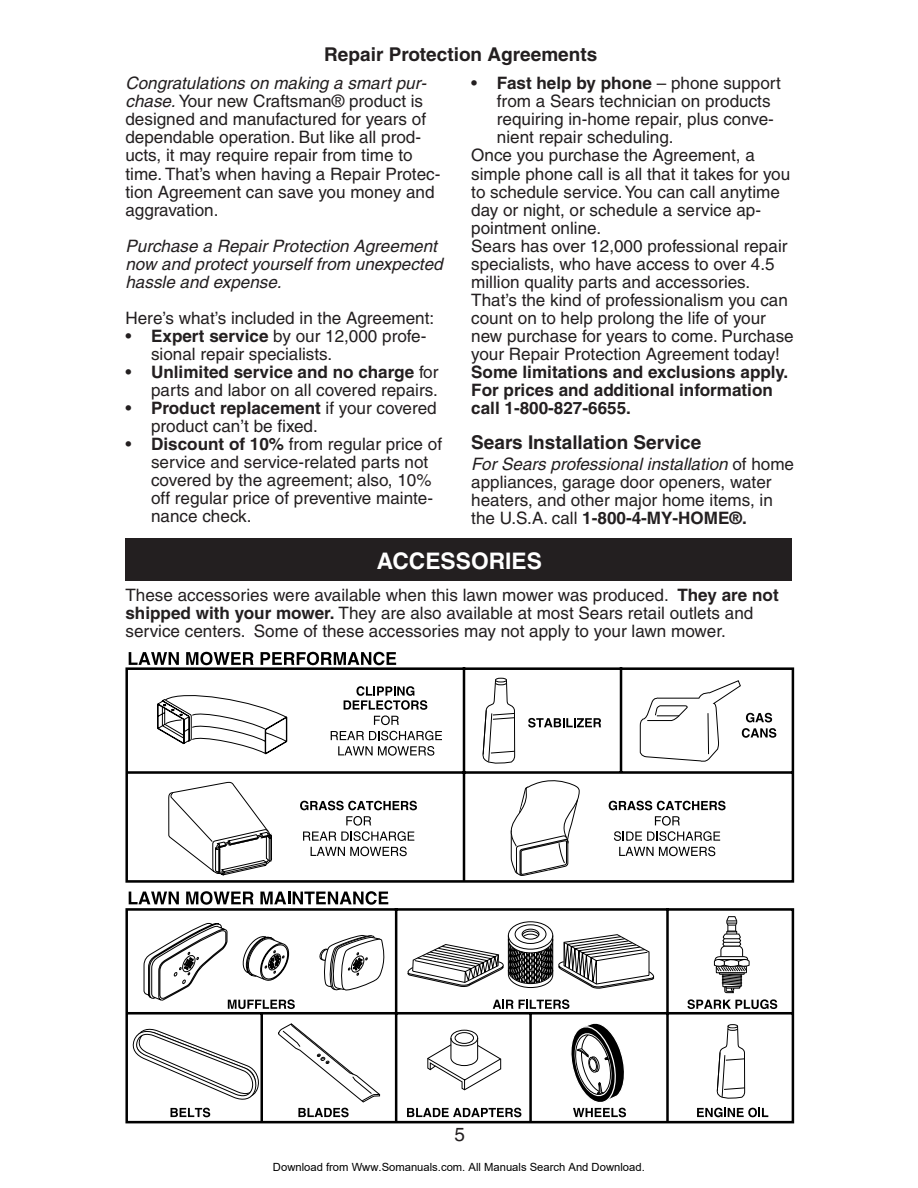
<style>
.page{position:relative;width:918px;height:1188px;background:#fff}
.page>*{position:absolute;margin:0;border:0;box-sizing:border-box;transform-origin:0 0}
.t1{font:700 22.8px "Helvetica";color:#fff}
.t2{font:700 19.05px "Helvetica";color:#231f20}
.t3{font:19.05px "Helvetica";color:#231f20}
.t4{font:17.1px/18px "Helvetica";color:#231f20}
.t5{font:700 17.1px/18px "Helvetica";color:#231f20}
.t6{font:italic 17.1px/18px "Helvetica";color:#231f20}
.t7{font:11.25px "Arial";color:#000}
.s1{font-style:italic}
.s2{font-weight:700}
.s3{font-weight:400}
</style>
<div class="page">
<div style="left:125px;top:538px;width:667px;height:43px;background:#231f20"></div>
<svg style="left:125px;top:665px;width:669px;height:218px"></svg>
<svg style="left:129px;top:652px;width:50px;height:13px"></svg>
<svg style="left:186px;top:652px;width:68px;height:13px"></svg>
<svg style="left:261px;top:652px;width:135px;height:13px"></svg>
<svg style="left:129px;top:892px;width:50px;height:12px"></svg>
<svg style="left:186px;top:891px;width:68px;height:14px"></svg>
<svg style="left:260px;top:891px;width:128px;height:14px"></svg>
<svg style="left:528px;top:718px;width:73px;height:10px"></svg>
<svg style="left:609px;top:801px;width:117px;height:9px"></svg>
<svg style="left:614px;top:816px;width:106px;height:25px"></svg>
<svg style="left:619px;top:847px;width:96px;height:9px"></svg>
<svg style="left:300px;top:801px;width:117px;height:9px"></svg>
<svg style="left:303px;top:816px;width:111px;height:25px"></svg>
<svg style="left:311px;top:847px;width:96px;height:9px"></svg>
<svg style="left:344px;top:686px;width:83px;height:39px"></svg>
<svg style="left:331px;top:731px;width:111px;height:9px"></svg>
<svg style="left:338px;top:746px;width:96px;height:10px"></svg>
<svg style="left:125px;top:908px;width:669px;height:216px"></svg>
<svg style="left:493px;top:999px;width:76px;height:10px"></svg>
<svg style="left:688px;top:999px;width:89px;height:10px"></svg>
<svg style="left:407px;top:1108px;width:114px;height:9px"></svg>
<svg style="left:714px;top:916px;width:36px;height:77px"></svg>
<div style="left:719px;top:972px;width:26px;height:3px;background:#fff;border:1px solid #000"></div>
<svg style="left:640px;top:680px;width:136px;height:83px"></svg>
<svg style="left:482px;top:679px;width:33px;height:86px"></svg>
<svg style="left:728px;top:1024px;width:10px;height:4px"></svg>
<svg style="left:697px;top:1026px;width:71px;height:91px"></svg>
<svg style="left:406px;top:921px;width:249px;height:68px"></svg>
<svg style="left:568px;top:1020px;width:59px;height:97px"></svg>
<svg style="left:168px;top:782px;width:104px;height:95px"></svg>
<svg style="left:157px;top:689px;width:131px;height:66px"></svg>
<svg style="left:511px;top:776px;width:69px;height:100px"></svg>
<svg style="left:131px;top:922px;width:255px;height:195px"></svg>
<svg style="left:427px;top:1030px;width:74px;height:61px"></svg>
<p class="t2" style="left:324px;top:48px;width:275px">Repair Protection Agreements</p>
<p class="t4" style="left:125px;top:76px;width:317px"><span class="s1">Congratulations on making a smart pur&shy;chase.</span>Your new Craftsman® product is designed and manufactured for years of dependable operation. But like all prod&shy;ucts, it may require repair from time to time. That’s when having a Repair Protec&shy;tion Agreement can save you money and aggravation.</p>
<p class="t6" style="left:125px;top:238px;width:322px">Purchase a Repair Protection Agreement now and protect yourself from unexpected hassle and expense.</p>
<p class="t4" style="left:125px;top:311px;width:310px">Here’s what’s included in the Agreement:</p>
<p class="t4" style="left:151px;top:329px;width:277px;text-indent:-26px">• <span class="s2">Expert service</span> by our 12,000 profe&shy;sional repair specialists.</p>
<p class="t4" style="left:125px;top:365px;width:314px;text-align:right">• <span class="s2">Unlimited service and no charge</span> for parts and labor on all covered repairs.</p>
<p class="t4" style="left:151px;top:401px;width:287px;text-indent:-26px">• <span class="s2">Product replacement</span> if your covered product can’t be fixed.</p>
<p class="t4" style="left:151px;top:437px;width:293px;text-indent:-26px">• <span class="s2">Discount of 10%</span> from regular price of service and service-related parts not covered by the agreement; also, 10% off regular price of preventive mainte&shy;nance check.</p>
<p class="t5" style="left:471px;top:76px;width:311px"><span class="s3">•</span> Fast help by phone <span class="s3">– phone support</span></p>
<p class="t4" style="left:497px;top:94px;width:275px">from a Sears technician on products</p>
<p class="t4" style="left:497px;top:112px;width:279px">requiring in-home repair, plus conve-</p>
<p class="t4" style="left:497px;top:130px;width:178px">nient repair scheduling.</p>
<p class="t4" style="left:471px;top:148px;width:285px">Once you purchase the Agreement, a</p>
<p class="t4" style="left:471px;top:166px;width:321px">simple phone call is all that it takes for you</p>
<p class="t4" style="left:471px;top:184px;width:310px">to schedule service. You can call anytime</p>
<p class="t4" style="left:471px;top:202px;width:291px">day or night, or schedule a service ap-</p>
<p class="t4" style="left:471px;top:220px;width:131px">pointment online.</p>
<p class="t4" style="left:471px;top:238px;width:318px">Sears has over 12,000 professional repair</p>
<p class="t4" style="left:471px;top:256px;width:305px">specialists, who have access to over 4.5</p>
<p class="t4" style="left:471px;top:274px;width:281px">million quality parts and accessories.</p>
<p class="t4" style="left:471px;top:293px;width:318px">That’s the kind of professionalism you can</p>
<p class="t4" style="left:471px;top:311px;width:296px">count on to help prolong the life of your</p>
<p class="t4" style="left:471px;top:329px;width:324px">new purchase for years to come. Purchase</p>
<p class="t4" style="left:471px;top:347px;width:310px">your Repair Protection Agreement today!</p>
<p class="t5" style="left:471px;top:365px;width:319px">Some limitations and exclusions apply.<br>For prices and additional information call 1-800-827-6655.</p>
<p class="t2" style="left:471px;top:435px;width:232px">Sears Installation Service</p>
<p class="t4" style="left:471px;top:456px;width:324px"><span class="s1">For Sears professional installation</span> o f h o m e appliances, garage door openers, water heaters, and other major home items, in the U.S.A. call <span class="s2">1-800-4-MY-HOME®.</span></p>
<h1 class="t1" style="left:377px;top:552px;width:167px">ACCESSORIES</h1>
<p class="t4" style="left:125px;top:588px;width:655px">These accessories were available when this lawn mower was produced. <span class="s2">They are not shipped with your mower.</span> They are also available at most Sears retail outlets and service centers. Some of these accessories may not apply to your lawn mower.</p>
<p class="t3" style="left:455px;top:1128px;width:12px">5</p>
<p class="t7" style="left:273px;top:1160px;width:373px">Download from Www.Somanuals.com. All Manuals Search And Download.</p>
</div>
